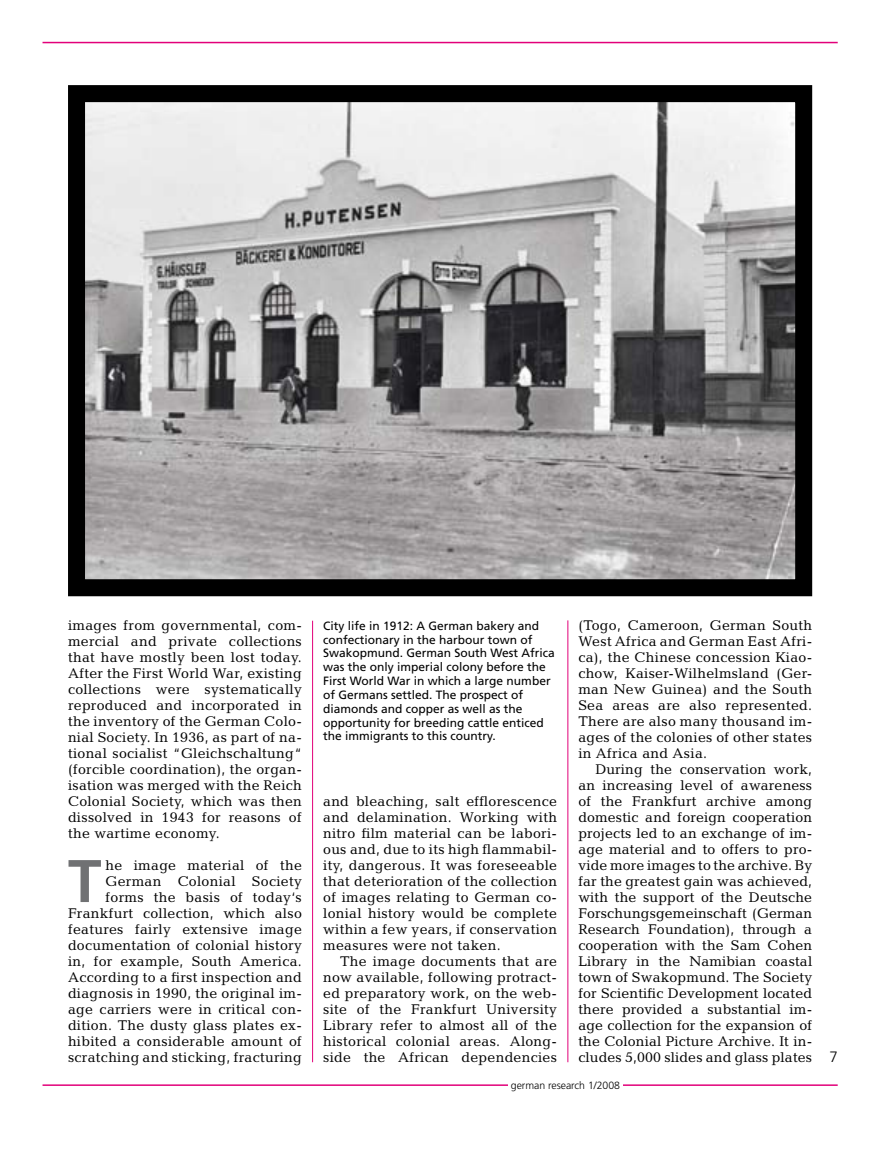
<style>
.page{position:relative;width:893px;height:1149px;background:#fff}
.page>*{position:absolute;margin:0;border:0;box-sizing:border-box;transform-origin:0 0}
.t1{font:700 60px "Frutiger LT Std";color:#707173}
.t2{font:300 15px "Frutiger LT Std";color:#000}
.t3{font:14.1px/16px "Candida Std";letter-spacing:.02em;color:#000;text-align:justify}
.t4{font:12px/13.8px "Frutiger LT Std";color:#000}
.t5{font:300 10.5px "Frutiger LT Std";color:#000}
</style>
<div class="page">
<hr style="left:43px;top:42px;width:795px;height:1px;background:#e2007a">
<hr style="left:43px;top:1084px;width:795px;height:1px;background:#e2007a">
<hr style="left:312px;top:620px;width:1px;height:441px;background:#e2007a">
<hr style="left:567px;top:620px;width:1px;height:441px;background:#e2007a">
<img style="left:86px;top:103px;width:708px;height:475px">
<div style="left:68px;top:85px;width:744px;height:511px;border:17px solid #000"></div>
<div style="left:508px;top:1074px;width:115px;height:20px;background:#fff"></div>
<p class="t3" style="left:68px;top:616px;width:235px">images from governmental, com&shy;mercial and private collections that have mostly been lost today.<br>After the First World War, existing collections were systematically reproduced and incorporated in the inventory of the German Colo&shy;nial Society. In 1936, as part of na&shy;tional socialist “Gleichschaltung“ (forcible coordination), the organ&shy;isation was merged with the Reich Colonial Society, which was then dissolved in 1943 for reasons of the wartime economy.</p>
<h1 class="t1" style="left:68px;top:845px;width:35px">T</h1>
<p class="t3" style="left:68px;top:857px;width:235px;text-align:right">he image material of the<br>German Colonial Society forms the basis of today‘s<br>Frankfurt collection, which also features fairly extensive image documentation of colonial history in, for example, South America.<br>According to a first inspection and diagnosis in 1990, the original im&shy;age carriers were in critical con&shy;dition. The dusty glass plates ex&shy;hibited a considerable amount of scratching and sticking, fracturing</p>
<p class="t4" style="left:323px;top:618px;width:233px">City life in 1912: A German bakery and confectionary in the harbour town of Swakopmund. German South West Africa was the only imperial colony before the First World War in which a large number of Germans settled. The prospect of diamonds and copper as well as the opportunity for breeding cattle enticed the immigrants to this country.</p>
<p class="t3" style="left:323px;top:792px;width:235px">and bleaching, salt efflorescence and delamination. Working with nitro film material can be labori&shy;ous and, due to its high flammabil&shy;ity, dangerous. It was foreseeable that deterioration of the collection of images relating to German co&shy;lonial history would be complete within a few years, if conservation measures were not taken.</p>
<p class="t3" style="left:323px;top:953px;width:235px;text-indent:17px">The image documents that are now available, following protract&shy;ed preparatory work, on the web&shy;site of the Frankfurt University Library refer to almost all of the historical colonial areas. Along&shy;side the African dependencies</p>
<p class="t3" style="left:578px;top:616px;width:235px">(Togo, Cameroon, German South West Africa and German East Afri&shy;ca), the Chinese concession Kiao&shy;chow, Kaiser-Wilhelmsland (Ger&shy;man New Guinea) and the South Sea areas are also represented.<br>There are also many thousand im&shy;ages of the colonies of other states in Africa and Asia.</p>
<p class="t3" style="left:578px;top:760px;width:235px;text-indent:17px">During the conservation work, an increasing level of awareness of the Frankfurt archive among domestic and foreign cooperation projects led to an exchange of im&shy;age material and to offers to pro&shy;vide more images to the archive. By far the greatest gain was achieved, with the support of the Deutsche Forschungsgemeinschaft (German Research Foundation), through a cooperation with the Sam Cohen Library in the Namibian coastal town of Swakopmund. The Society for Scientific Development located there provided a substantial im&shy;age collection for the expansion of the Colonial Picture Archive. It in&shy;cludes 5,000 slides and glass plates</p>
<p class="t5" style="left:511px;top:1079px;width:111px">german research 1/2008</p>
<p class="t2" style="left:830px;top:1047px;width:10px">7</p>
</div>
